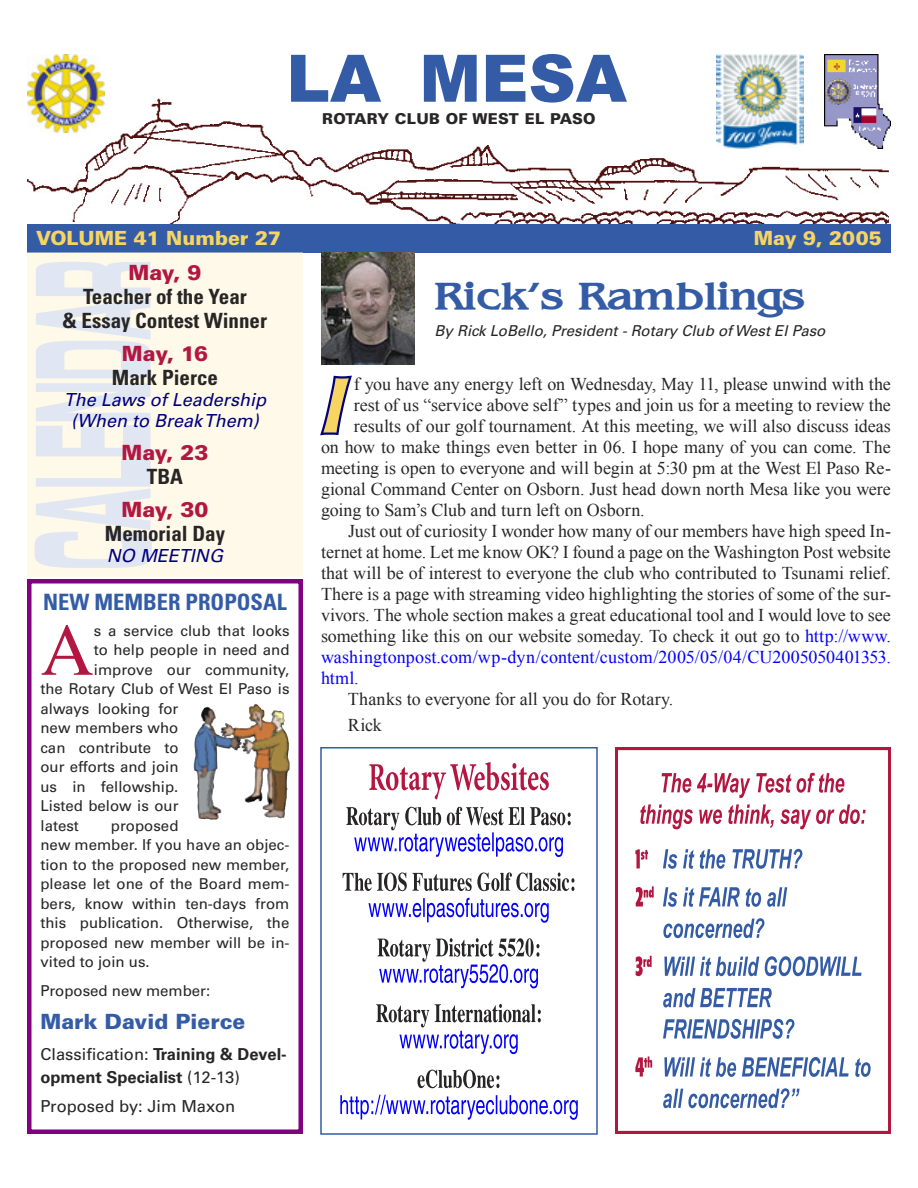
<style>
.page{position:relative;width:918px;height:1188px;background:#fff}
.page>*{position:absolute;margin:0;border:0;box-sizing:border-box;transform-origin:0 0}
.t1{font:italic 700 79.65px "Optima";color:#f6d563}
.t2{font:73.95px "Times";color:#b31641}
.t3{font:700 39px "Bangle Wide";color:#345ca6}
.t4{font:700 condensed 22.5px "Univers LT Std";color:#345ca6}
.t5{font:700 condensed 21px/24px "Univers LT Std";color:#272525;text-align:center}
.t6{font:900 21px "Univers LT Std";color:#b31641}
.t7{font:900 21px "Univers LT Std";color:#345ca6}
.t8{font:900 19.5px "Univers LT Std";color:#f6d563}
.t9{font:18px "Times New Roman";letter-spacing:-.005em;color:#272525}
.t10{font:18px "Times New Roman";letter-spacing:.005em;color:#0402fa}
.t11{font:italic 18px/21px "Univers LT Std";color:#000080;text-align:center}
.t12{font:700 16.5px/22.5px "Univers LT Std";color:#272525}
.t13{font:16.5px "Univers LT Std";color:#272525}
.t14{font:15px/19.5px "Univers LT Std";color:#272525}
.t15{font:italic 15px "Univers LT Std";color:#272525}
.t16{font:900 15px "Univers LT Std";letter-spacing:.02em;color:#272525}
.s1{color:#0402fa}
.s2{color:#272525}
.s3{font-weight:400}
</style>
<div class="page">
<img style="left:27px;top:89px;width:862px;height:135px">
<div style="left:27px;top:224px;width:864px;height:29px;background:#345ca6"></div>
<svg style="left:291px;top:54px;width:336px;height:49px"></svg>
<img style="left:27px;top:55px;width:78px;height:78px">
<img style="left:825px;top:54px;width:66px;height:94px">
<img style="left:716px;top:54px;width:87px;height:94px">
<img style="left:321px;top:253px;width:93px;height:111px">
<svg style="left:369px;top:762px;width:180px;height:37px"></svg>
<svg style="left:346px;top:807px;width:225px;height:50px"></svg>
<svg style="left:343px;top:872px;width:231px;height:19px"></svg>
<svg style="left:368px;top:898px;width:181px;height:25px"></svg>
<svg style="left:378px;top:938px;width:161px;height:50px"></svg>
<svg style="left:376px;top:1004px;width:165px;height:50px"></svg>
<svg style="left:417px;top:1070px;width:82px;height:18px"></svg>
<svg style="left:340px;top:1095px;width:238px;height:25px"></svg>
<div style="left:320px;top:747px;width:278px;height:388px;border:2px solid #345ca6"></div>
<svg style="left:320px;top:375px;width:32px;height:61px"></svg>
<div style="left:27px;top:253px;width:276px;height:324px;background:#fef9e8"></div>
<svg style="left:35px;top:262px;width:117px;height:306px"></svg>
<div style="left:27px;top:579px;width:276px;height:555px;border:4px solid #800080"></div>
<img style="left:261px;top:710px;width:29px;height:109px">
<div style="left:615px;top:747px;width:276px;height:387px;border:3px solid #b31641"></div>
<svg style="left:662px;top:773px;width:182px;height:25px"></svg>
<svg style="left:640px;top:804px;width:226px;height:25px"></svg>
<svg style="left:635px;top:849px;width:13px;height:19px"></svg>
<svg style="left:663px;top:849px;width:139px;height:20px"></svg>
<svg style="left:636px;top:886px;width:18px;height:20px"></svg>
<svg style="left:663px;top:887px;width:124px;height:20px"></svg>
<svg style="left:663px;top:918px;width:101px;height:20px"></svg>
<svg style="left:636px;top:956px;width:16px;height:20px"></svg>
<svg style="left:664px;top:956px;width:198px;height:20px"></svg>
<svg style="left:663px;top:988px;width:109px;height:20px"></svg>
<svg style="left:663px;top:1019px;width:131px;height:20px"></svg>
<svg style="left:635px;top:1056px;width:17px;height:21px"></svg>
<svg style="left:664px;top:1057px;width:207px;height:20px"></svg>
<svg style="left:663px;top:1088px;width:137px;height:20px"></svg>
<p class="t16" style="left:322px;top:110px;width:275px">ROTARY CLUB OF WEST EL PASO</p>
<p class="t8" style="left:36px;top:226px;width:247px">VOLUME 41 Number 27</p>
<p class="t8" style="left:754px;top:226px;width:130px">May 9, 2005</p>
<h3 class="t3" style="left:435px;top:270px;width:372px">Rick’s Ramblings</h3>
<p class="t15" style="left:435px;top:322px;width:392px">By Rick LoBello, President - Rotary Club of West El Paso</p>
<h1 class="t1" style="left:321px;top:358px;width:28px">I</h1>
<p class="t9" style="left:354px;top:374px;width:538px">f you have any energy left on Wednesday, May 11, please unwind with the</p>
<p class="t6" style="left:128px;top:259px;width:75px">May, 9</p>
<p class="t5" style="left:63px;top:284px;width:206px">Teacher of the Year<br>&amp; Essay Contest Winner</p>
<p class="t6" style="left:122px;top:340px;width:88px">May, 16</p>
<p class="t5" style="left:112px;top:365px;width:108px">Mark Pierce</p>
<p class="t11" style="left:64px;top:389px;width:204px">The Laws of Leadership (When to Break Them)</p>
<p class="t6" style="left:121px;top:439px;width:89px">May, 23</p>
<p class="t5" style="left:147px;top:464px;width:38px">TBA</p>
<p class="t6" style="left:121px;top:496px;width:89px">May, 30</p>
<p class="t5" style="left:105px;top:521px;width:122px">Memorial Day</p>
<p class="t11" style="left:107px;top:545px;width:118px">NO MEETING</p>
<p class="t4" style="left:43px;top:588px;width:245px">NEW MEMBER PROPOSAL</p>
<h2 class="t2" style="left:40px;top:608px;width:55px">A</h2>
<p class="t14" style="left:94px;top:621px;width:197px">s a service club that looks</p>
<p class="t9" style="left:354px;top:395px;width:538px">rest of us “service above self” types and join us for a meeting to review the</p>
<p class="t9" style="left:354px;top:416px;width:539px">results of our golf tournament. At this meeting, we will also discuss ideas</p>
<p class="t9" style="left:321px;top:437px;width:571px">on how to make things even better in 06. I hope many of you can come. The</p>
<p class="t9" style="left:321px;top:458px;width:571px">meeting is open to everyone and will begin at 5:30 pm at the West El Paso Re-</p>
<p class="t9" style="left:321px;top:479px;width:571px">gional Command Center on Osborn. Just head down north Mesa like you were</p>
<p class="t9" style="left:321px;top:500px;width:325px">going to Sam’s Club and turn left on Osborn.</p>
<p class="t9" style="left:348px;top:521px;width:544px">Just out of curiosity I wonder how many of our members have high speed In-</p>
<p class="t9" style="left:321px;top:542px;width:571px">ternet at home. Let me know OK? I found a page on the Washington Post website</p>
<p class="t9" style="left:321px;top:563px;width:571px">that will be of interest to everyone the club who contributed to Tsunami relief.</p>
<p class="t9" style="left:321px;top:584px;width:571px">There is a page with streaming video highlighting the stories of some of the sur-</p>
<p class="t9" style="left:321px;top:605px;width:571px">vivors. The whole section makes a great educational tool and I would love to see</p>
<p class="t9" style="left:321px;top:626px;width:571px">something like this on our website someday. To check it out go to <span class="s1">http://www.</span></p>
<p class="t10" style="left:321px;top:647px;width:571px">washingtonpost.com/wp-dyn/content/custom/2005/05/04/CU2005050401353.</p>
<p class="t10" style="left:321px;top:668px;width:39px">html<span class="s2">.</span></p>
<p class="t9" style="left:348px;top:689px;width:327px">Thanks to everyone for all you do for Rotary.</p>
<p class="t9" style="left:348px;top:715px;width:35px">Rick</p>
<p class="t14" style="left:94px;top:640px;width:197px">to help people in need and</p>
<p class="t14" style="left:94px;top:660px;width:197px">improve our community,</p>
<p class="t14" style="left:40px;top:679px;width:251px">the Rotary Club of West El Paso is</p>
<p class="t14" style="left:40px;top:699px;width:140px">always looking for</p>
<p class="t14" style="left:40px;top:718px;width:139px">new members who</p>
<p class="t14" style="left:40px;top:738px;width:140px">can contribute to</p>
<p class="t14" style="left:40px;top:757px;width:140px">our efforts and join</p>
<p class="t14" style="left:40px;top:777px;width:139px">us in fellowship.</p>
<p class="t14" style="left:40px;top:796px;width:140px">Listed below is our</p>
<p class="t14" style="left:40px;top:816px;width:40px">latest</p>
<p class="t14" style="left:40px;top:816px;width:251px;text-indent:71px">proposed<br>new member. If you have an objec&shy;tion to the proposed new member, please let one of the Board mem&shy;bers, know within ten-days from this publication. Otherwise, the proposed new member will be in&shy;vited to join us.</p>
<p class="t14" style="left:40px;top:981px;width:171px">Proposed new member:</p>
<p class="t7" style="left:40px;top:1008px;width:206px">Mark David Pierce</p>
<p class="t12" style="left:40px;top:1043px;width:248px"><span class="s3">Classification:</span> Training &amp; Devel&shy;opment Specialist <span class="s3">(12-13)</span></p>
<p class="t13" style="left:40px;top:1096px;width:196px">Proposed by: Jim Maxon</p>
</div>
